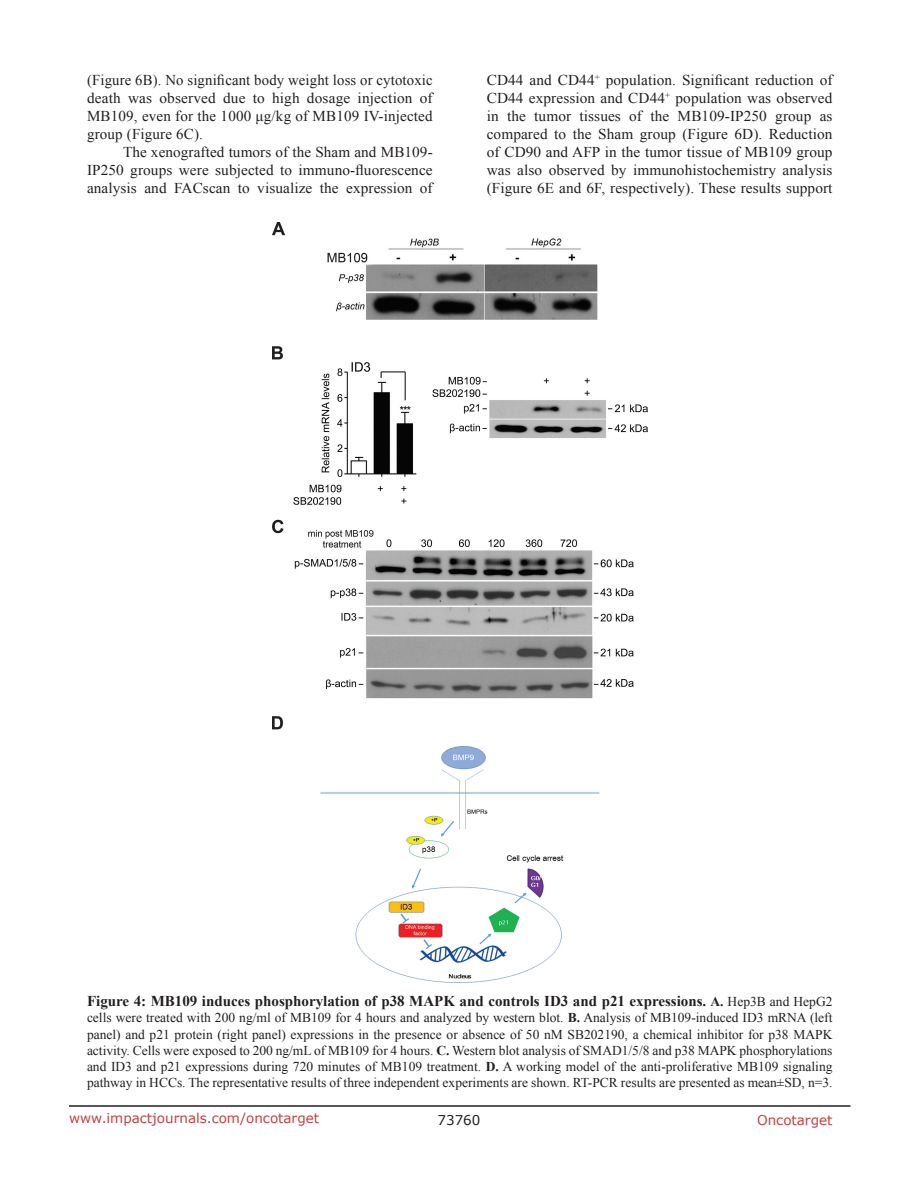
<style>
.page{position:relative;width:918px;height:1188px;background:#fff}
.page>*{position:absolute;margin:0;border:0;box-sizing:border-box;transform-origin:0 0}
.BodyText{font:15px/18px "Times New Roman";letter-spacing:.005em;color:#231f20;text-align:justify}
.figuretext{font:700 15px "Times New Roman";color:#231f20}
.figuretext-2{font:13.5px/16.2px "Times New Roman";color:#231f20;text-align:justify}
.t1{font:13.5px "Verdana";color:#c24141}
.t2{font:13.5px "Verdana";color:#231f20}
.s1{font-size:13.5px}
.s2{font-weight:400;font-size:13.5px}
.s3{font-weight:700}
</style>
<div class="page">
<hr style="left:69px;top:1105px;width:781px;height:2px;background:#231f20">
<img style="left:272px;top:222px;width:375px;height:760px">
<p class="BodyText" style="left:87px;top:71px;width:347px">(Figure 6B). No significant body weight loss or cytotoxic death was observed due to high dosage injection of MB109, even for the 1000 μg/kg of MB109 IV-injected group (Figure 6C).</p>
<p class="BodyText" style="left:87px;top:143px;width:347px;text-indent:36px">The xenografted tumors of the Sham and MB109- IP250 groups were subjected to immuno-fluorescence analysis and FACscan to visualize the expression of</p>
<p class="BodyText" style="left:487px;top:71px;width:347px">CD44 and CD44<sup>+</sup> population. Significant reduction of CD44 expression and CD44<sup>+</sup> population was observed in the tumor tissues of the MB109-IP250 group as compared to the Sham group (Figure 6D). Reduction of CD90 and AFP in the tumor tissue of MB109 group was also observed by immunohistochemistry analysis (Figure 6E and 6F, respectively). These results support</p>
<p class="figuretext" style="left:87px;top:991px;width:747px">Figure 4: MB109 induces phosphorylation of p38 MAPK and controls ID3 and p21 expressions. <span class="s1">A.</span> <span class="s2">Hep3B and HepG2</span></p>
<p class="figuretext-2" style="left:87px;top:1010px;width:747px">cells were treated with 200 ng/ml of MB109 for 4 hours and analyzed by western blot. <span class="s3">B.</span> Analysis of MB109-induced ID3 mRNA (left panel) and p21 protein (right panel) expressions in the presence or absence of 50 nM SB202190, a chemical inhibitor for p38 MAPK activity. Cells were exposed to 200 ng/mL of MB109 for 4 hours. <span class="s3">C.</span> Western blot analysis of SMAD1/5/8 and p38 MAPK phosphorylations and ID3 and p21 expressions during 720 minutes of MB109 treatment. <span class="s3">D.</span> A working model of the anti-proliferative MB109 signaling pathway in HCCs. The representative results of three independent experiments are shown. RT-PCR results are presented as mean±SD, n=3.</p>
<p class="t1" style="left:69px;top:1109px;width:252px">www.impactjournals.com/oncotarget</p>
<p class="t2" style="left:438px;top:1111px;width:44px">73760</p>
<p class="t1" style="left:757px;top:1111px;width:77px">Oncotarget</p>
</div>
